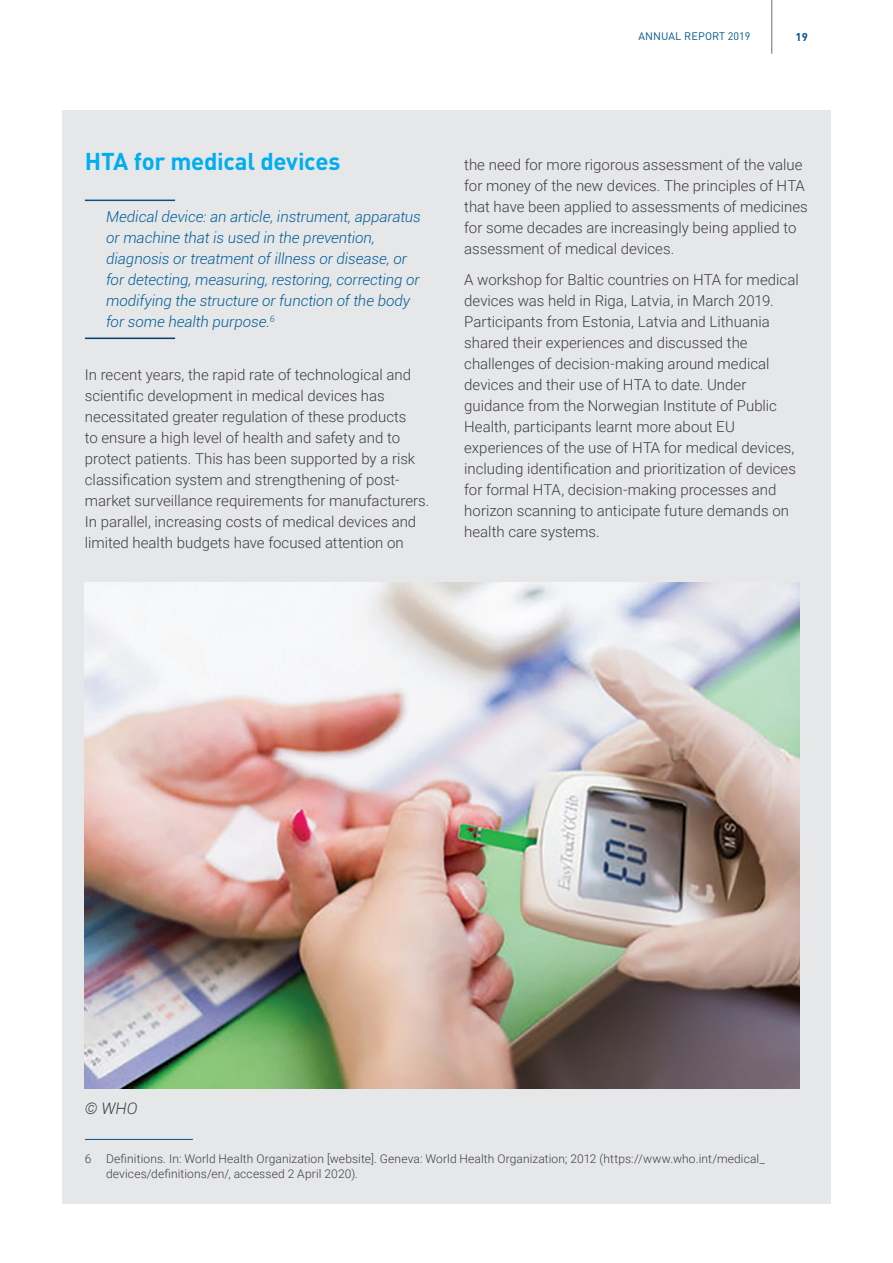
<style>
.page{position:relative;width:893px;height:1263px;background:#fff}
.page>*{position:absolute;margin:0;border:0;box-sizing:border-box;transform-origin:0 0}
.Title_2{font:700 24px "DIN Pro";letter-spacing:-.015em;color:#00aeef}
.Source{font:italic 300 15.9px "Roboto";color:#3e3e3f}
.BODY_TEXT{font:300 15px/21px "Roboto";color:#3e3e3f}
.Pull_Quote{font:italic 300 15px/21px "Roboto";color:#005e97}
.Footnote{font:300 12px/15px "Roboto";letter-spacing:.01em;color:#3e3e3f}
.t1{font:700 11.25px "DIN Pro";color:#00548e}
.t2{font:10.8px "DIN Pro";letter-spacing:.01em;color:#00548e}
</style>
<div class="page">
<hr style="left:771px;top:0;width:1px;height:53px;background:#6c6d70">
<div style="left:62px;top:111px;width:769px;height:1093px;background:#e6e7e9"></div>
<hr style="left:85px;top:200px;width:90px;height:1px;background:#00548e">
<hr style="left:85px;top:338px;width:90px;height:1px;background:#004071">
<hr style="left:85px;top:1139px;width:108px;height:1px;background:#00548e">
<img style="left:85px;top:582px;width:715px;height:506px">
<p class="t2" style="left:638px;top:29px;width:114px">ANNUAL REPORT 2019</p>
<p class="t1" style="left:796px;top:27px;width:14px">19</p>
<p class="Title_2" style="left:85px;top:141px;width:257px">HTA for medical devices</p>
<p class="Pull_Quote" style="left:106px;top:206px;width:316px">Medical device: an article, instrument, apparatus or machine that is used in the prevention, diagnosis or treatment of illness or disease, or for detecting, measuring, restoring, correcting or modifying the structure or function of the body for some health purpose.<sup>6</sup></p>
<p class="BODY_TEXT" style="left:85px;top:363px;width:346px">In recent years, the rapid rate of technological and scientific development in medical devices has necessitated greater regulation of these products<br>to ensure a high level of health and safety and to protect patients. This has been supported by a risk classification system and strengthening of post&shy;market surveillance requirements for manufacturers.<br>In parallel, increasing costs of medical devices and limited health budgets have focused attention on</p>
<p class="BODY_TEXT" style="left:464px;top:153px;width:345px">the need for more rigorous assessment of the value for money of the new devices. The principles of HTA that have been applied to assessments of medicines for some decades are increasingly being applied to assessment of medical devices.</p>
<p class="BODY_TEXT" style="left:464px;top:269px;width:336px">A workshop for Baltic countries on HTA for medical devices was held in Riga, Latvia, in March 2019.<br>Participants from Estonia, Latvia and Lithuania shared their experiences and discussed the challenges of decision-making around medical devices and their use of HTA to date. Under guidance from the Norwegian Institute of Public Health, participants learnt more about EU experiences of the use of HTA for medical devices, including identification and prioritization of devices for formal HTA, decision-making processes and horizon scanning to anticipate future demands on health care systems.</p>
<p class="Source" style="left:85px;top:1097px;width:54px">© WHO</p>
<p class="Footnote" style="left:106px;top:1151px;width:660px;text-indent:-21px">6 Definitions. In: World Health Organization [website]. Geneva: World Health Organization; 2012 (https://www.who.int/medical_ devices/definitions/en/, accessed 2 April 2020).</p>
</div>
